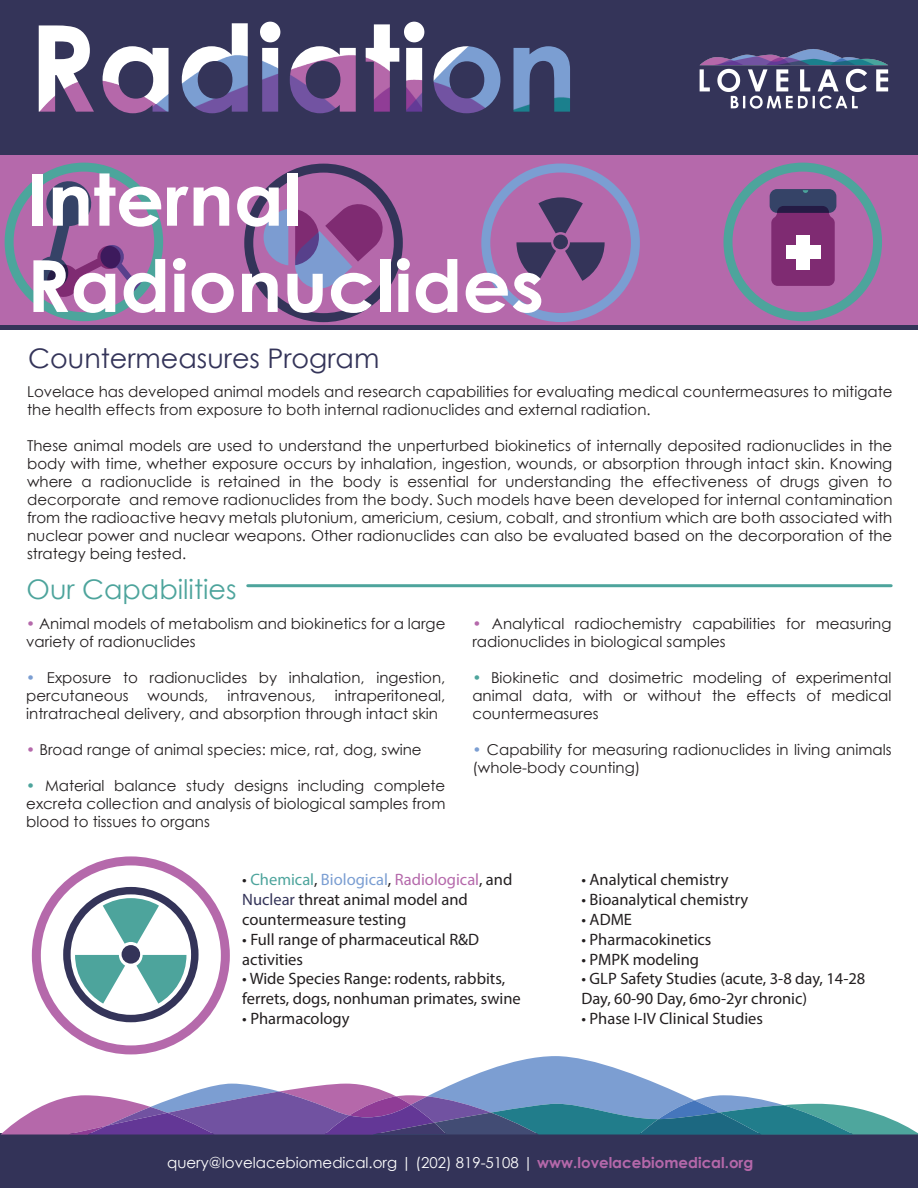
<style>
.page{position:relative;width:918px;height:1188px;background:#fff}
.page>*{position:absolute;margin:0;border:0;box-sizing:border-box;transform-origin:0 0}
.t1{font:700 71.85px/86.2px "Century Gothic";color:#fff;scale:1.05 1}
.t2{font:27px "Century Gothic";color:#343459}
.t3{font:27px "Century Gothic";color:#4da49c}
.t4{font:16.5px/19.8px "Myriad Pro";color:#231f20}
.t5{font:15px/18px "Century Gothic";color:#231f20}
.t6{font:15px "Century Gothic";color:#fff}
.s1{color:#b569ab}
.s2{color:#7b9ed2}
.s3{color:#4da49c}
.s4{color:#343459}
.s5{font-weight:700;color:#b568aa}
</style>
<div class="page">
<div style="left:0;top:1133px;width:918px;height:55px;background:#333358"></div>
<svg style="left:1px;top:1056px;width:917px;height:79px"></svg>
<svg style="left:0;top:0;width:863px;height:155px;background:#4b496e"></svg>
<svg style="left:55px;top:41px;width:19px;height:18px"></svg>
<div style="left:863px;top:0;width:55px;height:161px;background:#343459"></div>
<img style="left:693px;top:47px;width:196px;height:64px">
<div style="left:0;top:155px;width:918px;height:173px;background:#b569ab"></div>
<svg style="left:36px;top:181px;width:108px;height:116px"></svg>
<div style="left:5px;top:163px;width:158px;height:158px;border:9px solid #4ca59c;border-radius:50%"></div>
<div style="left:481px;top:163px;width:159px;height:159px;border:9px solid #7b9ed2;border-radius:50%"></div>
<div style="left:771px;top:210px;width:64px;height:76px;background:#7f2b72"></div>
<svg style="left:770px;top:189px;width:66px;height:24px;background:#323a60"></svg>
<div style="left:796px;top:235px;width:14px;height:34px;background:#fff"></div>
<div style="left:786px;top:245px;width:34px;height:14px;background:#fff"></div>
<div style="left:723px;top:163px;width:159px;height:158px;border:9px solid #4da49c;border-radius:50%"></div>
<svg style="left:264px;top:204px;width:119px;height:87px"></svg>
<div style="left:244px;top:164px;width:159px;height:158px;border:9px solid #333459;border-radius:50%"></div>
<svg style="left:507px;top:189px;width:107px;height:107px"></svg>
<div style="left:553px;top:235px;width:15px;height:14px;background:#343459;border-radius:50%"></div>
<hr style="left:248px;top:584px;width:643px;height:3px;background:#4da49c">
<div style="left:32px;top:856px;width:198px;height:198px;border:9px solid #b569ab;border-radius:50%"></div>
<svg style="left:63px;top:887px;width:136px;height:135px"></svg>
<div style="left:122px;top:945px;width:18px;height:19px;background:#343459;border-radius:50%"></div>
<div style="left:0;top:325px;width:918px;height:5px;background:#343459"></div>
<h1 class="t1" style="left:27px;top:153px;width:494px">Internal<br>Radionuclides</h1>
<h2 class="t2" style="left:28px;top:340px;width:353px">Countermeasures Program</h2>
<p class="t5" style="left:27px;top:382px;width:867px">Lovelace has developed animal models and research capabilities for evaluating medical countermeasures to mitigate the health effects from exposure to both internal radionuclides and external radiation.</p>
<p class="t5" style="left:27px;top:436px;width:867px;text-align:justify">These animal models are used to understand the unperturbed biokinetics of internally deposited radionuclides in the body with time, whether exposure occurs by inhalation, ingestion, wounds, or absorption through intact skin. Knowing where a radionuclide is retained in the body is essential for understanding the effectiveness of drugs given to decorporate and remove radionuclides from the body. Such models have been developed for internal contamination from the radioactive heavy metals plutonium, americium, cesium, cobalt, and strontium which are both associated with nuclear power and nuclear weapons. Other radionuclides can also be evaluated based on the decorporation of the strategy being tested.</p>
<h2 class="t3" style="left:27px;top:571px;width:211px">Our Capabilities</h2>
<p class="t5" style="left:26px;top:614px;width:421px"><span class="s1">•</span> Animal models of metabolism and biokinetics for a large variety of radionuclides</p>
<p class="t5" style="left:26px;top:668px;width:421px"><span class="s2">•</span> Exposure to radionuclides by inhalation, ingestion, percutaneous</p>
<p class="t5" style="left:472px;top:614px;width:421px"><span class="s1">•</span> Analytical radiochemistry capabilities for measuring radionuclides in biological samples</p>
<p class="t5" style="left:472px;top:668px;width:421px;text-align:justify"><span class="s3">•</span> Biokinetic and dosimetric modeling of experimental animal data, with or without the effects of medical countermeasures</p>
<p class="t5" style="left:472px;top:740px;width:421px"><span class="s2">•</span> Capability for measuring radionuclides in living animals (whole-body counting)</p>
<p class="t5" style="left:26px;top:686px;width:421px;text-indent:308px">intraperitoneal, intratracheal delivery, and absorption through intact skin</p>
<p class="t5" style="left:26px;top:740px;width:397px"><span class="s1">•</span> Broad range of animal species: mice, rat, dog, swine</p>
<p class="t5" style="left:26px;top:776px;width:421px;text-align:justify"><span class="s3">•</span> Material balance study designs including complete excreta collection and analysis of biological samples from blood to tissues to organs</p>
<p class="t5" style="left:148px;top:686px;width:62px">wounds,</p>
<p class="t5" style="left:228px;top:686px;width:90px">intravenous,</p>
<p class="t4" style="left:242px;top:870px;width:272px">• <span class="s3">Chemical</span>, <span class="s2">Biological</span>, <span class="s1">Radiological</span>, and<br><span class="s4">Nuclear</span> threat animal model and countermeasure testing</p>
<p class="t4" style="left:242px;top:929px;width:239px">• Full range of pharmaceutical R&amp;D activities</p>
<p class="t4" style="left:242px;top:969px;width:280px">• Wide Species Range: rodents, rabbits, ferrets, dogs, nonhuman primates, swine</p>
<p class="t4" style="left:242px;top:1008px;width:109px">• Pharmacology</p>
<p class="t4" style="left:581px;top:870px;width:149px">• Analytical chemistry</p>
<p class="t4" style="left:581px;top:890px;width:168px">• Bioanalytical chemistry</p>
<p class="t4" style="left:581px;top:909px;width:52px">• ADME</p>
<p class="t4" style="left:581px;top:929px;width:132px">• Pharmacokinetics</p>
<p class="t4" style="left:581px;top:949px;width:119px">• PMPK modeling</p>
<p class="t4" style="left:581px;top:969px;width:285px">• GLP Safety Studies (acute, 3-8 day, 14-28<br>Day, 60-90 Day, 6mo-2yr chronic)</p>
<p class="t4" style="left:581px;top:1008px;width:183px">• Phase I-IV Clinical Studies</p>
<p class="t6" style="left:167px;top:1152px;width:588px">query@lovelacebiomedical.org | (202) 819-5108 | <span class="s5">www.lovelacebiomedical.org</span></p>
</div>
